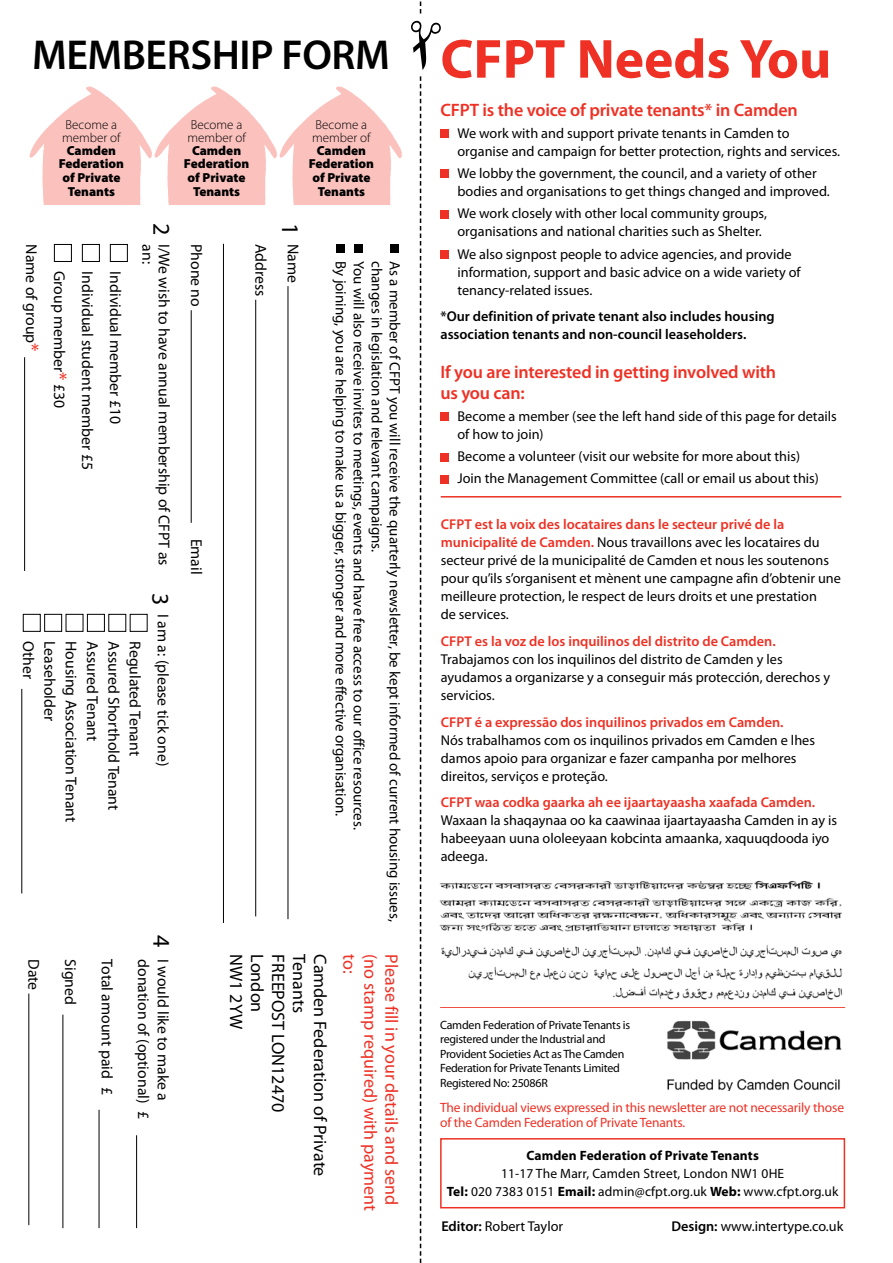
<style>
.page{position:relative;width:893px;height:1263px;background:#fff}
.page>*{position:absolute;margin:0;border:0;box-sizing:border-box;transform-origin:0 0}
.t1{font:700 55.5px "Myriad Pro";color:#ee3124}
.t2{font:600 42px "Myriad Pro";letter-spacing:-.01em;color:#000}
.t3{font:24px "Myriad Pro";color:#000}
.t4{font:600 18px/21px "Myriad Pro";letter-spacing:-.01em;color:#ee3124}
.t5{font:18px "Myriad Pro";color:#ee3124}
.t6{font:18px "Myriad Pro";color:#000}
.t7{font:15.75px "Myriad Pro";color:#000}
.t8{font:15px "Myriad Pro";color:#000}
.t9{font:14.25px/18px "Myriad Pro";color:#000}
.t10{font:600 14.25px "Myriad Pro";color:#ee3124}
.t11{font:600 14.25px/18px "Myriad Pro";color:#000}
.t12{font:13.5px/15px "Myriad Pro";letter-spacing:-.01em;color:#ee3124}
.t13{font:13.5px/18px "Myriad Pro";letter-spacing:.01em;color:#000;text-align:center}
.t14{font:700 13.5px "Myriad Pro";letter-spacing:.01em;color:#000}
.t15{font:900 13.05px/13.4px "Myriad Pro";color:#000;text-align:center}
.t16{font:300 13.05px/13px "Myriad Pro";color:#000}
.t17{font:12px/14.5px "Myriad Pro";letter-spacing:-.02em;color:#000}
.s1{font-size:20.25px;color:#ee3124}
.s2{font-weight:600;color:#ee3124}
.s3{font-weight:700}
.s4{font-weight:600}
</style>
<div class="page">
<hr style="left:440px;top:1006px;width:405px;height:2px;background:#ee3124">
<div style="left:440px;top:1138px;width:405px;height:70px;border:2px solid #ee3124"></div>
<img style="left:667px;top:1020px;width:175px;height:71px">
<svg style="left:411px;top:1px;width:30px;height:1262px"></svg>
<div style="left:440px;top:130px;width:8px;height:8px;background:#ee3124"></div>
<div style="left:440px;top:170px;width:8px;height:8px;background:#ee3124"></div>
<div style="left:440px;top:210px;width:8px;height:8px;background:#ee3124"></div>
<div style="left:440px;top:250px;width:8px;height:9px;background:#ee3124"></div>
<div style="left:440px;top:413px;width:8px;height:8px;background:#ee3124"></div>
<div style="left:440px;top:453px;width:8px;height:8px;background:#ee3124"></div>
<div style="left:440px;top:475px;width:8px;height:8px;background:#ee3124"></div>
<img style="left:434px;top:940px;width:409px;height:66px">
<img style="left:436px;top:876px;width:406px;height:63px">
<hr style="left:441px;top:496px;width:400px;height:1px;background:#ee3124">
<img style="left:29px;top:86px;width:373px;height:118px">
<hr style="left:288px;top:286px;width:1px;height:633px;background:#000">
<hr style="left:255px;top:300px;width:1px;height:616px;background:#000">
<hr style="left:223px;top:244px;width:1px;height:679px;background:#000">
<hr style="left:191px;top:310px;width:1px;height:213px;background:#000">
<div style="left:110px;top:244px;width:18px;height:18px;border:1px solid #000"></div>
<div style="left:82px;top:244px;width:18px;height:18px;border:1px solid #000"></div>
<div style="left:54px;top:244px;width:18px;height:18px;border:1px solid #000"></div>
<div style="left:87px;top:614px;width:18px;height:17px;border:1px solid #000"></div>
<div style="left:44px;top:614px;width:18px;height:17px;border:1px solid #000"></div>
<hr style="left:22px;top:689px;width:1px;height:204px;background:#000">
<hr style="left:24px;top:357px;width:1px;height:214px;background:#000">
<hr style="left:29px;top:993px;width:1px;height:232px;background:#000">
<hr style="left:63px;top:1015px;width:1px;height:213px;background:#000">
<hr style="left:99px;top:1110px;width:1px;height:118px;background:#000">
<hr style="left:136px;top:1135px;width:1px;height:93px;background:#000">
<div style="left:390px;top:244px;width:8px;height:8px;background:#000"></div>
<div style="left:354px;top:244px;width:8px;height:8px;background:#000"></div>
<div style="left:336px;top:244px;width:8px;height:8px;background:#000"></div>
<h2 class="t2" style="left:32px;top:29px;width:359px">MEMBERSHIP FORM</h2>
<p class="t16" style="left:62px;top:118px;width:60px">Become a member of</p>
<p class="t15" style="left:59px;top:144px;width:67px">Camden<br>Federation of Private<br>Tenants</p>
<p class="t7" style="left:41px;top:244px;width:109px;rotate:90deg">Name of group<span class="s1">*</span></p>
<p class="t7" style="left:69px;top:271px;width:138px;rotate:90deg">Group member<span class="s1">*</span> £30</p>
<p class="t7" style="left:97px;top:271px;width:200px;rotate:90deg">Individual student member £5</p>
<p class="t7" style="left:125px;top:271px;width:154px;rotate:90deg">Individual member £10</p>
<h3 class="t3" style="left:176px;top:223px;width:14px;rotate:90deg">2</h3>
<p class="t7" style="left:157px;top:244px;width:21px;rotate:90deg">an:</p>
<p class="t7" style="left:174px;top:244px;width:323px;rotate:90deg">I/We wish to have annual membership of CFPT as</p>
<h3 class="t3" style="left:175px;top:593px;width:14px;rotate:90deg">3</h3>
<p class="t7" style="left:38px;top:641px;width:40px;rotate:90deg">Other</p>
<p class="t7" style="left:59px;top:641px;width:81px;rotate:90deg">Leaseholder</p>
<p class="t7" style="left:81px;top:641px;width:183px;rotate:90deg">Housing Association Tenant</p>
<p class="t7" style="left:102px;top:641px;width:101px;rotate:90deg">Assured Tenant</p>
<p class="t7" style="left:124px;top:641px;width:171px;rotate:90deg">Assured Shorthold Tenant</p>
<p class="t7" style="left:145px;top:641px;width:116px;rotate:90deg">Regulated Tenant</p>
<p class="t7" style="left:173px;top:614px;width:153px;rotate:90deg">I am a: (please tick one)</p>
<h3 class="t3" style="left:176px;top:935px;width:14px;rotate:90deg">4</h3>
<p class="t16" style="left:187px;top:118px;width:60px">Become a member of</p>
<p class="t15" style="left:184px;top:144px;width:67px">Camden<br>Federation of Private<br>Tenants</p>
<p class="t16" style="left:312px;top:118px;width:60px">Become a member of</p>
<p class="t15" style="left:309px;top:144px;width:67px">Camden<br>Federation of Private<br>Tenants</p>
<h3 class="t3" style="left:305px;top:223px;width:14px;rotate:90deg">1</h3>
<p class="t7" style="left:206px;top:244px;width:65px;rotate:90deg">Phone no</p>
<p class="t7" style="left:271px;top:244px;width:54px;rotate:90deg">Address</p>
<p class="t7" style="left:303px;top:244px;width:40px;rotate:90deg">Name</p>
<p class="t7" style="left:206px;top:539px;width:37px;rotate:90deg">Email</p>
<p class="t8" style="left:350px;top:261px;width:557px;rotate:90deg">By joining, you are helping to make us a bigger, stronger and more effective organisation.</p>
<p class="t8" style="left:368px;top:261px;width:570px;rotate:90deg">You will also receive invites to meetings, events and have free access to our office resources.</p>
<p class="t8" style="left:386px;top:261px;width:292px;rotate:90deg">changes in legislation and relevant campaigns.</p>
<p class="t8" style="left:404px;top:261px;width:662px;rotate:90deg">As a member of CFPT you will receive the quarterly newsletter, be kept informed of current housing issues,</p>
<p class="t7" style="left:44px;top:959px;width:33px;rotate:90deg">Date</p>
<p class="t7" style="left:80px;top:959px;width:47px;rotate:90deg">Signed</p>
<p class="t6" style="left:247px;top:954px;width:76px;rotate:90deg">NW1 2YW</p>
<p class="t6" style="left:268px;top:954px;width:60px;rotate:90deg">London</p>
<p class="t6" style="left:289px;top:954px;width:159px;rotate:90deg">FREEPOST LON12470</p>
<p class="t6" style="left:310px;top:954px;width:60px;rotate:90deg">Tenants</p>
<p class="t6" style="left:331px;top:954px;width:224px;rotate:90deg">Camden Federation of Private</p>
<p class="t5" style="left:361px;top:954px;width:21px;rotate:90deg">to:</p>
<p class="t5" style="left:382px;top:954px;width:258px;rotate:90deg">(no stamp required) with payment</p>
<p class="t5" style="left:403px;top:954px;width:253px;rotate:90deg">Please fill in your details and send</p>
<p class="t7" style="left:117px;top:959px;width:137px;rotate:90deg">Total amount paid £</p>
<p class="t7" style="left:153px;top:959px;width:146px;rotate:90deg">donation of (optional)</p>
<p class="t7" style="left:173px;top:959px;width:143px;rotate:90deg">I would like to make a</p>
<p class="t7" style="left:153px;top:1111px;width:10px;rotate:90deg">£</p>
<h1 class="t1" style="left:440px;top:23px;width:392px">CFPT Needs You</h1>
<p class="t4" style="left:440px;top:99px;width:359px">CFPT is the voice of private tenants* in Camden</p>
<p class="t9" style="left:457px;top:124px;width:384px">We work with and support private tenants in Camden to organise and campaign for better protection, rights and services.</p>
<p class="t9" style="left:457px;top:164px;width:374px">We lobby the government, the council, and a variety of other bodies and organisations to get things changed and improved.</p>
<p class="t9" style="left:457px;top:204px;width:311px">We work closely with other local community groups, organisations and national charities such as Shelter.</p>
<p class="t9" style="left:457px;top:245px;width:345px">We also signpost people to advice agencies, and provide information, support and basic advice on a wide variety of tenancy-related issues.</p>
<p class="t11" style="left:440px;top:307px;width:336px">*Our definition of private tenant also includes housing association tenants and non-council leaseholders.</p>
<p class="t4" style="left:440px;top:361px;width:337px">If you are interested in getting involved with us you can:</p>
<p class="t9" style="left:457px;top:407px;width:381px">Become a member (see the left hand side of this page for details of how to join)</p>
<p class="t9" style="left:457px;top:445px;width:363px;line-height:22.2px">Become a volunteer (visit our website for more about this)<br>Join the Management Committee (call or email us about this)</p>
<p class="t9" style="left:441px;top:515px;width:402px"><span class="s2">CFPT est la voix des locataires dans le secteur privé de la municipalité de Camden.</span> Nous travaillons avec les locataires du secteur privé de la municipalité de Camden et nous les soutenons pour qu’ils s’organisent et mènent une campagne afin d’obtenir une meilleure protection, le respect de leurs droits et une prestation<br>de services.</p>
<p class="t10" style="left:441px;top:632px;width:336px">CFPT es la voz de los inquilinos del distrito de Camden.</p>
<p class="t9" style="left:441px;top:650px;width:391px">Trabajamos con los inquilinos del distrito de Camden y les ayudamos a organizarse y a conseguir más protección, derechos y servicios.</p>
<p class="t10" style="left:441px;top:713px;width:344px">CFPT é a expressão dos inquilinos privados em Camden.</p>
<p class="t9" style="left:441px;top:730px;width:376px">Nós trabalhamos com os inquilinos privados em Camden e lhes damos apoio para organizar e fazer campanha por melhores direitos, serviços e proteção.</p>
<p class="t10" style="left:441px;top:793px;width:376px">CFPT waa codka gaarka ah ee ijaartayaasha xaafada Camden.</p>
<p class="t9" style="left:441px;top:811px;width:398px">Waxaan la shaqaynaa oo ka caawinaa ijaartayaasha Camden in ay is habeeyaan uuna ololeeyaan kobcinta amaanka, xaquuqdooda iyo adeega.</p>
<p class="t17" style="left:440px;top:1017px;width:192px">Camden Federation of Private Tenants is registered under the Industrial and Provident Societies Act as The Camden Federation for Private Tenants Limited Registered No: 25086R</p>
<p class="t12" style="left:440px;top:1100px;width:406px">The individual views expressed in this newsletter are not necessarily those of the Camden Federation of Private Tenants.</p>
<p class="t14" style="left:526px;top:1147px;width:234px">Camden Federation of Private Tenants</p>
<p class="t13" style="left:447px;top:1164px;width:393px">11-17 The Marr, Camden Street, London NW1 0HE<br><span class="s3">Tel:</span> 020 7383 0151 <span class="s3">Email:</span> admin@cfpt.org.uk <span class="s3">Web:</span> www.cfpt.org.uk</p>
<p class="t9" style="left:441px;top:1217px;width:123px"><span class="s4">Editor:</span> Robert Taylor</p>
<p class="t9" style="left:671px;top:1217px;width:173px"><span class="s4">Design:</span> www.intertype.co.uk</p>
</div>
